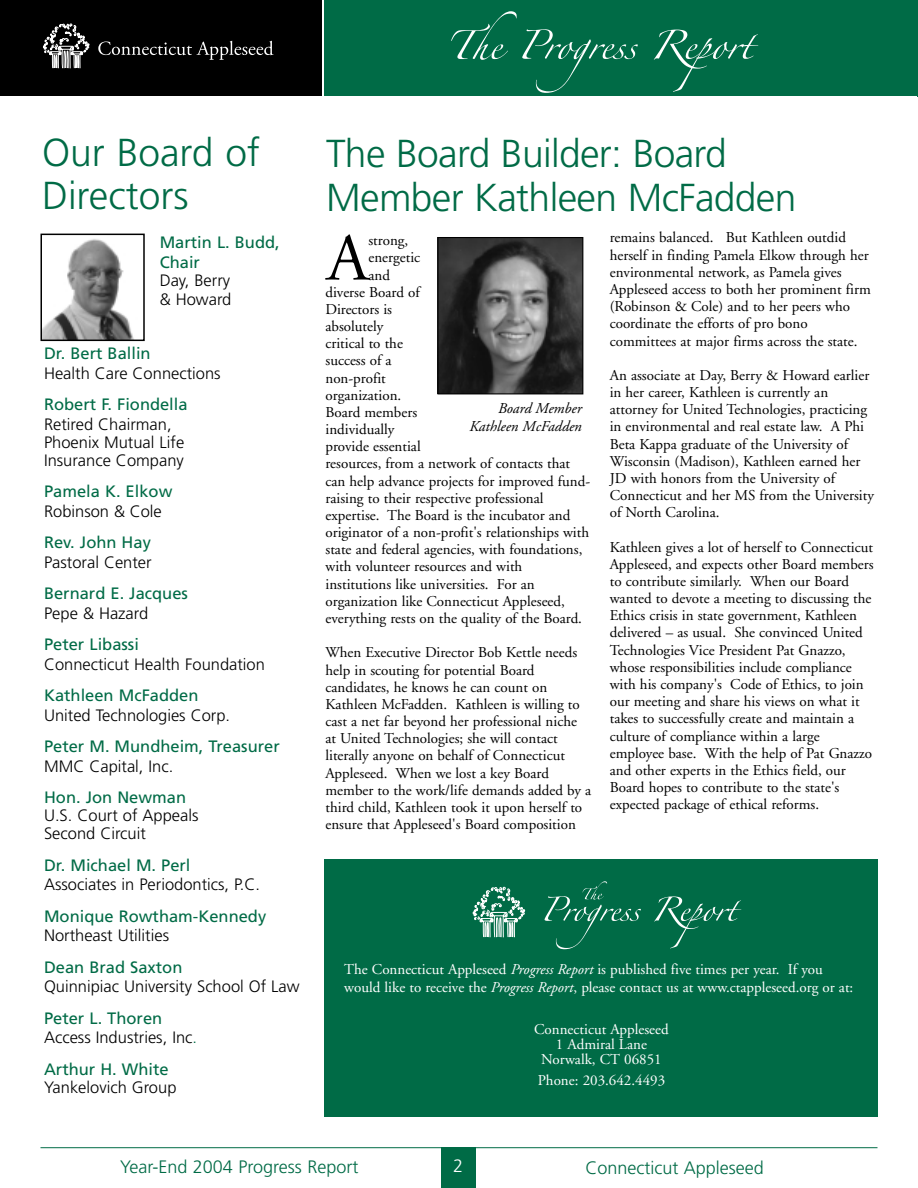
<style>
.page{position:relative;width:918px;height:1188px;background:#fff}
.page>*{position:absolute;margin:0;border:0;box-sizing:border-box;transform-origin:0 0}
.t1{font:66.75px "Adobe Garamond";color:#000}
.t2{font:300 39px/43.5px "Frutiger";letter-spacing:-.015em;color:#006b46}
.t3{font:300 18px "Frutiger";color:#006b46}
.t4{font:300 18px "Frutiger";color:#fff}
.t5{font:300 16.5px/18px "Frutiger";color:#000}
.t6{font:16.5px/19.5px "Frutiger";color:#006b46}
.t7{font:15px/17.2px "Adobe Garamond";color:#000}
.t8{font:15px/15px "Adobe Garamond";color:#fff}
.t9{font:italic 15px/18px "Adobe Garamond";color:#000;text-align:right}
.s1{font-weight:400;color:#006b46}
.s2{color:#006b46}
.s3{font-style:italic}
</style>
<div class="page">
<div style="left:324px;top:0;width:594px;height:96px;background:#006b46"></div>
<div style="left:0;top:0;width:322px;height:96px;background:#000"></div>
<svg style="left:43px;top:23px;width:47px;height:46px"></svg>
<svg style="left:98px;top:41px;width:175px;height:19px"></svg>
<svg style="left:654px;top:30px;width:104px;height:62px"></svg>
<svg style="left:451px;top:11px;width:187px;height:82px"></svg>
<hr style="left:40px;top:1147px;width:838px;height:1px;background:#006b46">
<div style="left:441px;top:1148px;width:34px;height:40px;background:#006b46"></div>
<img style="left:43px;top:239px;width:91px;height:99px">
<div style="left:40px;top:234px;width:105px;height:107px;border:2px solid #000"></div>
<img style="left:439px;top:239px;width:142px;height:153px">
<div style="left:437px;top:237px;width:146px;height:157px;border:1px solid #000"></div>
<div style="left:324px;top:859px;width:554px;height:257px;background:#006b46"></div>
<svg style="left:654px;top:896px;width:87px;height:52px"></svg>
<svg style="left:545px;top:881px;width:96px;height:68px"></svg>
<svg style="left:473px;top:886px;width:53px;height:52px"></svg>
<h2 class="t2" style="left:42px;top:133px;width:220px">Our Board of<br>Directors</h2>
<p class="t6" style="left:160px;top:234px;width:122px">Martin L. Budd,<br>Chair</p>
<p class="t5" style="left:160px;top:272px;width:73px;line-height:19.5px">Day, Berry &amp; Howard</p>
<p class="t6" style="left:44px;top:345px;width:108px">Dr. Bert Ballin</p>
<p class="t5" style="left:44px;top:365px;width:178px">Health Care Connections</p>
<p class="t6" style="left:44px;top:396px;width:145px">Robert F. Fiondella</p>
<p class="t5" style="left:44px;top:416px;width:142px">Retired Chairman,<br>Phoenix Mutual Life<br>Insurance Company</p>
<p class="t6" style="left:44px;top:483px;width:130px">Pamela K. Elkow</p>
<p class="t5" style="left:44px;top:503px;width:119px">Robinson &amp; Cole</p>
<p class="t6" style="left:44px;top:534px;width:108px">Rev. John Hay</p>
<p class="t5" style="left:44px;top:554px;width:109px">Pastoral Center</p>
<p class="t6" style="left:44px;top:585px;width:145px">Bernard E. Jacques</p>
<p class="t5" style="left:44px;top:605px;width:106px">Pepe &amp; Hazard</p>
<p class="t6" style="left:44px;top:636px;width:96px">Peter Libassi</p>
<p class="t5" style="left:44px;top:656px;width:222px">Connecticut Health Foundation</p>
<p class="t6" style="left:44px;top:687px;width:156px">Kathleen McFadden</p>
<p class="t5" style="left:44px;top:707px;width:188px">United Technologies Corp.</p>
<p class="t6" style="left:44px;top:738px;width:237px">Peter M. Mundheim, Treasurer</p>
<p class="t5" style="left:44px;top:758px;width:131px">MMC Capital, Inc.</p>
<p class="t6" style="left:44px;top:789px;width:144px">Hon. Jon Newman</p>
<p class="t5" style="left:44px;top:808px;width:156px">U.S. Court of Appeals<br>Second Circuit</p>
<p class="t6" style="left:44px;top:857px;width:148px">Dr. Michael M. Perl</p>
<p class="t5" style="left:44px;top:877px;width:218px">Associates in Periodontics, P.C.</p>
<p class="t6" style="left:44px;top:908px;width:224px">Monique Rowtham-Kennedy</p>
<p class="t5" style="left:44px;top:928px;width:127px">Northeast Utilities</p>
<p class="t6" style="left:44px;top:959px;width:140px">Dean Brad Saxton</p>
<p class="t5" style="left:44px;top:979px;width:257px">Quinnipiac University School Of Law</p>
<p class="t5" style="left:44px;top:1010px;width:155px;line-height:19.5px"><span class="s1">Peter L. Thoren<br></span>Access Industries, Inc<span class="s2">.</span></p>
<p class="t6" style="left:44px;top:1061px;width:126px">Arthur H. White</p>
<p class="t5" style="left:44px;top:1079px;width:134px">Yankelovich Group</p>
<h2 class="t2" style="left:326px;top:135px;width:472px">The Board Builder: Board<br>Member Kathleen McFadden</h2>
<h1 class="t1" style="left:327px;top:231px;width:43px">A</h1>
<p class="t7" style="left:368px;top:233px;width:41px">strong,</p>
<p class="t7" style="left:368px;top:250px;width:53px">energetic</p>
<p class="t7" style="left:368px;top:268px;width:23px">and</p>
<p class="t7" style="left:326px;top:285px;width:96px">diverse Board of</p>
<p class="t7" style="left:326px;top:302px;width:68px">Directors is</p>
<p class="t7" style="left:326px;top:319px;width:59px">absolutely</p>
<p class="t7" style="left:326px;top:336px;width:79px">critical to the</p>
<p class="t7" style="left:326px;top:353px;width:68px">success of a</p>
<p class="t7" style="left:326px;top:371px;width:62px">non-profit</p>
<p class="t7" style="left:326px;top:388px;width:77px">organization.</p>
<p class="t7" style="left:326px;top:405px;width:93px">Board members</p>
<p class="t7" style="left:326px;top:422px;width:70px">individually</p>
<p class="t7" style="left:326px;top:439px;width:97px">provide essential</p>
<p class="t7" style="left:326px;top:456px;width:246px">resources, from a network of contacts that</p>
<p class="t7" style="left:326px;top:474px;width:266px">can help advance projects for improved fund-</p>
<p class="t7" style="left:326px;top:491px;width:220px">raising to their respective professional</p>
<p class="t7" style="left:326px;top:508px;width:246px">expertise. The Board is the incubator and</p>
<p class="t7" style="left:326px;top:525px;width:265px">originator of a non-profit's relationships with</p>
<p class="t7" style="left:326px;top:542px;width:258px">state and federal agencies, with foundations,</p>
<p class="t7" style="left:326px;top:559px;width:198px">with volunteer resources and with</p>
<p class="t7" style="left:326px;top:577px;width:211px">institutions like universities. For an</p>
<p class="t7" style="left:326px;top:594px;width:241px">organization like Connecticut Appleseed,</p>
<p class="t7" style="left:326px;top:611px;width:258px">everything rests on the quality of the Board.</p>
<p class="t7" style="left:326px;top:645px;width:267px">When Executive Director Bob Kettle needs help in scouting for potential Board candidates, he knows he can count on Kathleen McFadden. Kathleen is willing to cast a net far beyond her professional niche at United Technologies; she will contact literally anyone on behalf of Connecticut Appleseed. When we lost a key Board member to the work/life demands added by a third child, Kathleen took it upon herself to ensure that Appleseed's Board composition</p>
<p class="t9" style="left:470px;top:401px;width:114px">Board Member<br>Kathleen McFadden</p>
<p class="t7" style="left:610px;top:230px;width:263px">remains balanced. But Kathleen outdid herself in finding Pamela Elkow through her environmental network, as Pamela gives Appleseed access to both her prominent firm (Robinson &amp; Cole) and to her peers who coordinate the efforts of pro bono committees at major firms across the state.</p>
<p class="t7" style="left:610px;top:368px;width:266px">An associate at Day, Berry &amp; Howard earlier in her career, Kathleen is currently an attorney for United Technologies, practicing in environmental and real estate law. A Phi Beta Kappa graduate of the University of Wisconsin (Madison), Kathleen earned her JD with honors from the University of Connecticut and her MS from the University of North Carolina.</p>
<p class="t7" style="left:610px;top:540px;width:265px">Kathleen gives a lot of herself to Connecticut Appleseed, and expects other Board members to contribute similarly. When our Board wanted to devote a meeting to discussing the Ethics crisis in state government, Kathleen delivered – as usual. She convinced United Technologies Vice President Pat Gnazzo, whose responsibilities include compliance with his company's Code of Ethics, to join our meeting and share his views on what it takes to successfully create and maintain a culture of compliance within a large employee base. With the help of Pat Gnazzo and other experts in the Ethics field, our Board hopes to contribute to the state's expected package of ethical reforms.</p>
<p class="t8" style="left:344px;top:961px;width:511px;line-height:18px">The Connecticut Appleseed <span class="s3">Progress Report</span> is published five times per year. If you would like to receive the <span class="s3">Progress Report</span>, please contact us at www.ctappleseed.org or at:</p>
<p class="t8" style="left:534px;top:1023px;width:136px;text-align:center">Connecticut Appleseed<br>1 Admiral Lane<br>Norwalk, CT 06851</p>
<p class="t8" style="left:538px;top:1074px;width:129px">Phone: 203.642.4493</p>
<p class="t3" style="left:120px;top:1159px;width:240px">Year-End 2004 Progress Report</p>
<p class="t4" style="left:453px;top:1159px;width:12px">2</p>
<p class="t3" style="left:585px;top:1161px;width:180px">Connecticut Appleseed</p>
</div>
